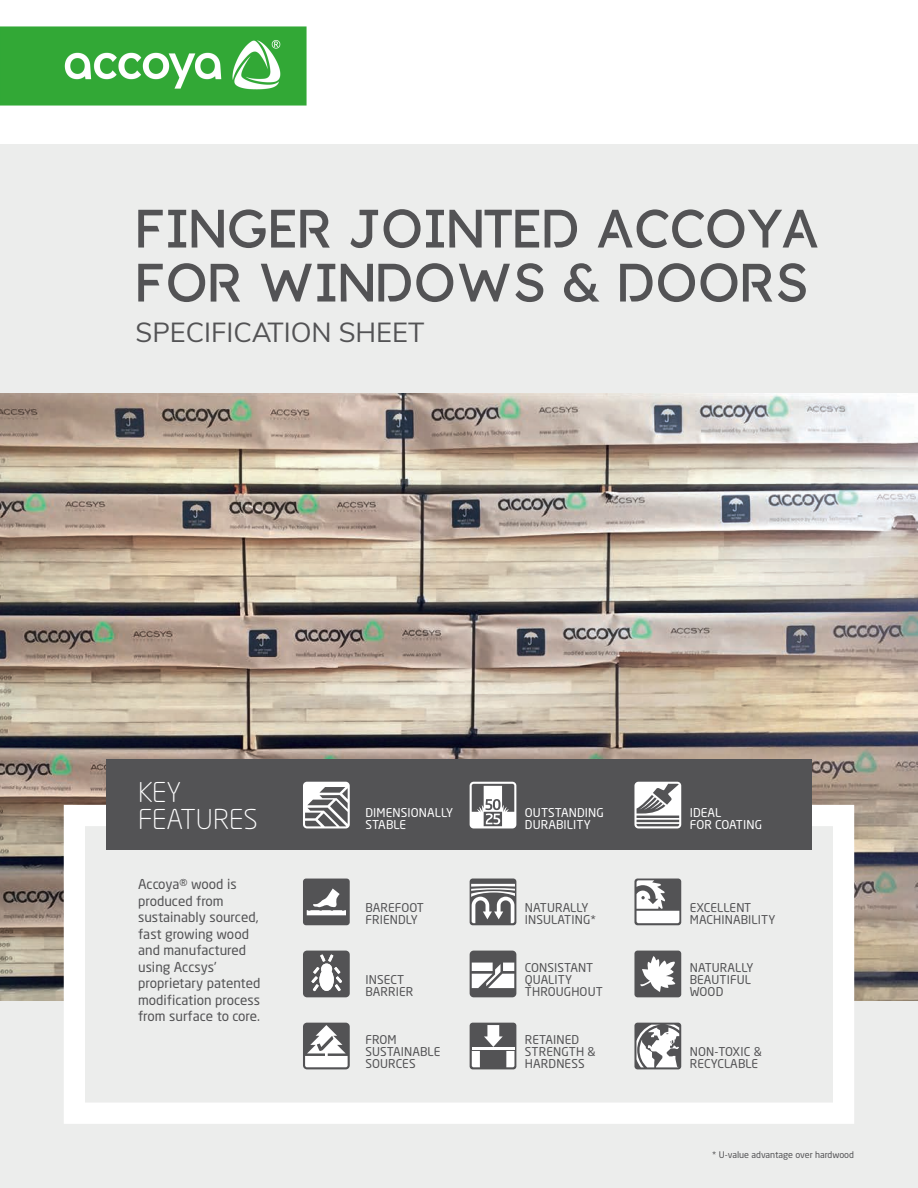
<style>
.page{position:relative;width:918px;height:1188px;background:#fff}
.page>*{position:absolute;margin:0;border:0;box-sizing:border-box;transform-origin:0 0}
.subheader{font:54px/54px "Accoya Display";color:#535355}
.subheader-2{font:300 27px "Neo Sans";color:#fff}
.subheader-3{font:27px "Muli";color:#535355}
.body{font:13.5px/16.5px "Neo Sans";color:#535355}
.icons{font:12px/12px "Neo Sans";letter-spacing:.01em;color:#535355}
.icons-2{font:12px/12px "Neo Sans";letter-spacing:.01em;color:#fff}
.small_text{font:9px "Neo Sans";color:#535355}
</style>
<div class="page">
<div style="left:0;top:145px;width:918px;height:1043px;background:#ecedec"></div>
<img style="left:0;top:393px;width:918px;height:608px">
<div style="left:74px;top:815px;width:770px;height:298px;background:#ecedec"></div>
<div style="left:64px;top:805px;width:790px;height:319px;border:21px solid #fff"></div>
<div style="left:106px;top:760px;width:706px;height:90px;background:#535355"></div>
<svg style="left:470px;top:951px;width:46px;height:46px;background:#959596"></svg>
<svg style="left:303px;top:1023px;width:47px;height:46px;background:#a3a3a4"></svg>
<svg style="left:303px;top:782px;width:47px;height:46px"></svg>
<svg style="left:303px;top:951px;width:47px;height:46px;background:#7b7b7c"></svg>
<svg style="left:634px;top:1023px;width:47px;height:46px"></svg>
<svg style="left:634px;top:1025px;width:45px;height:42px;background:#b0b0b1"></svg>
<svg style="left:634px;top:879px;width:47px;height:46px"></svg>
<svg style="left:634px;top:880px;width:45px;height:43px;background:#b1b1b2"></svg>
<svg style="left:634px;top:782px;width:47px;height:46px"></svg>
<svg style="left:634px;top:784px;width:45px;height:42px"></svg>
<svg style="left:470px;top:782px;width:46px;height:46px"></svg>
<svg style="left:472px;top:784px;width:42px;height:42px"></svg>
<svg style="left:470px;top:879px;width:46px;height:46px"></svg>
<svg style="left:471px;top:884px;width:44px;height:39px;background:#959596"></svg>
<div style="left:634px;top:951px;width:47px;height:46px;background:#535355;border-radius:3px"></div>
<svg style="left:634px;top:956px;width:41px;height:36px"></svg>
<svg style="left:470px;top:1023px;width:46px;height:46px"></svg>
<svg style="left:472px;top:1025px;width:42px;height:42px;background:#8e8e8f"></svg>
<svg style="left:303px;top:879px;width:47px;height:46px;background:#747476"></svg>
<img style="left:0;top:26px;width:307px;height:80px">
<p class="subheader" style="left:136px;top:202px;width:686px">FINGER JOINTED ACCOYA<br>FOR WINDOWS &amp; DOORS</p>
<p class="subheader-3" style="left:136px;top:313px;width:290px">SPECIFICATION SHEET</p>
<p class="subheader-2" style="left:151px;top:775px;width:45px">KEY</p>
<p class="subheader-2" style="left:151px;top:802px;width:121px">FEATURES</p>
<p class="subheader-2" style="left:138px;top:776px;width:45px">KEY</p>
<p class="subheader-2" style="left:138px;top:803px;width:121px">FEATURES</p>
<p class="icons-2" style="left:365px;top:806px;width:89px">DIMENSIONALLY<br>STABLE</p>
<p class="icons-2" style="left:525px;top:806px;width:80px">OUTSTANDING<br>DURABILITY</p>
<p class="icons-2" style="left:690px;top:806px;width:74px">IDEAL<br>FOR COATING</p>
<p class="body" style="left:138px;top:876px;width:122px">Accoya® wood is produced from sustainably sourced,</p>
<p class="body" style="left:138px;top:926px;width:124px">fast growing wood and manufactured using Accsys’ proprietary patented modification process from surface to core.</p>
<p class="icons" style="left:365px;top:902px;width:60px">BAREFOOT<br>FRIENDLY</p>
<p class="icons" style="left:365px;top:974px;width:49px">INSECT<br>BARRIER</p>
<p class="icons" style="left:365px;top:1034px;width:76px">FROM<br>SUSTAINABLE<br>SOURCES</p>
<p class="icons" style="left:525px;top:902px;width:73px">NATURALLY<br>INSULATING*</p>
<p class="icons" style="left:525px;top:962px;width:79px">CONSISTANT<br>QUALITY<br>THROUGHOUT</p>
<p class="icons" style="left:525px;top:1034px;width:72px">RETAINED<br>STRENGTH &amp;<br>HARDNESS</p>
<p class="icons" style="left:690px;top:902px;width:87px">EXCELLENT<br>MACHINABILITY</p>
<p class="icons" style="left:690px;top:962px;width:65px">NATURALLY<br>BEAUTIFUL<br>WOOD</p>
<p class="icons" style="left:690px;top:1046px;width:74px">NON-TOXIC &amp;<br>RECYCLABLE</p>
<p class="small_text" style="left:712px;top:1150px;width:143px">* U-value advantage over hardwood</p>
</div>
